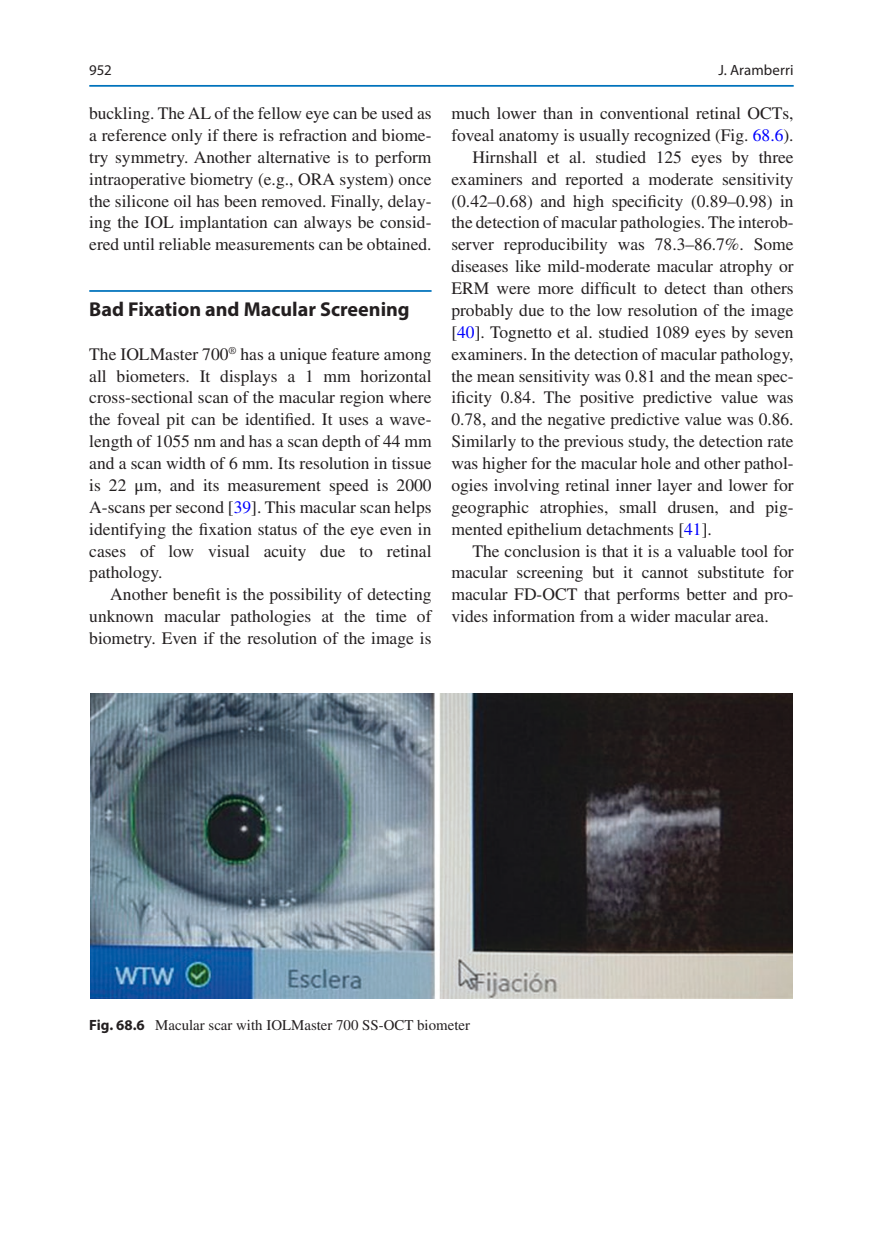
<style>
.page{position:relative;width:883px;height:1260px;background:#fff}
.page>*{position:absolute;margin:0;border:0;box-sizing:border-box;transform-origin:0 0}
.t1{font:700 20.12px "Myriad Pro";color:#231f20}
.t2{font:17.5px/21.9px "Times LT Std";color:#231f20;text-align:justify}
.t3{font:14.88px "Times LT Std";color:#231f20}
.t4{font:14.88px "Myriad Pro";letter-spacing:.005em;color:#231f20}
.s1{font-family:"STIX General"}
.s2{color:#00f}
.s3{font-family:"Myriad Pro";font-weight:700}
</style>
<div class="page">
<hr style="left:89px;top:290px;width:343px;height:2px;background:#0073bc">
<img style="left:91px;top:693px;width:701px;height:305px">
<hr style="left:89px;top:85px;width:705px;height:2px;background:#0073bc">
<p class="t4" style="left:89px;top:61px;width:24px">952</p>
<p class="t2" style="left:89px;top:102px;width:344px">buckling. The AL of the fellow eye can be used as a reference only if there is refraction and biome&shy;try symmetry. Another alternative is to perform intraoperative biometry (e.g., ORA system) once the silicone oil has been removed. Finally, delay&shy;ing the IOL implantation can always be consid&shy;ered until reliable measurements can be obtained.</p>
<p class="t1" style="left:89px;top:296px;width:322px">Bad Fixation and Macular Screening</p>
<p class="t2" style="left:89px;top:343px;width:344px">The IOLMaster 700<sup>®</sup> has a unique feature among all biometers. It displays a 1 mm horizontal cross-sectional scan of the macular region where the foveal pit can be identified. It uses a wave&shy;length of 1055 nm and has a scan depth of 44 mm and a scan width of 6 mm. Its resolution in tissue is 22 <span class="s1">μ</span>m, and its measurement speed is 2000<br>A-scans per second [<span class="s2">39</span>]. This macular scan helps identifying the fixation status of the eye even in cases of low visual acuity due to retinal pathology.</p>
<p class="t2" style="left:89px;top:583px;width:344px;text-indent:21px">Another benefit is the possibility of detecting unknown macular pathologies at the time of biometry. Even if the resolution of the image is</p>
<p class="t4" style="left:718px;top:61px;width:77px">J. Aramberri</p>
<p class="t2" style="left:451px;top:102px;width:344px">much lower than in conventional retinal OCTs,</p>
<p class="t2" style="left:451px;top:124px;width:344px">foveal anatomy is usually recognized (Fig. <span class="s2">68.6</span>).</p>
<p class="t2" style="left:472px;top:146px;width:323px">Hirnshall et al. studied 125 eyes by three</p>
<p class="t2" style="left:451px;top:168px;width:344px">examiners and reported a moderate sensitivity</p>
<p class="t2" style="left:451px;top:190px;width:344px">(0.42–0.68) and high specificity (0.89–0.98) in</p>
<p class="t2" style="left:451px;top:212px;width:344px">the detection of macular pathologies. The interob-</p>
<p class="t2" style="left:451px;top:233px;width:344px">server reproducibility was 78.3–86.7%. Some</p>
<p class="t2" style="left:451px;top:255px;width:344px">diseases like mild-moderate macular atrophy or</p>
<p class="t2" style="left:451px;top:277px;width:344px">ERM were more difficult to detect than others</p>
<p class="t2" style="left:451px;top:299px;width:344px">probably due to the low resolution of the image</p>
<p class="t2" style="left:451px;top:321px;width:344px">[<span class="s2">40</span>]. Tognetto et al. studied 1089 eyes by seven</p>
<p class="t2" style="left:451px;top:343px;width:344px">examiners. In the detection of macular pathology,</p>
<p class="t2" style="left:451px;top:365px;width:344px">the mean sensitivity was 0.81 and the mean spec-</p>
<p class="t2" style="left:451px;top:387px;width:344px">ificity 0.84. The positive predictive value was</p>
<p class="t2" style="left:451px;top:408px;width:344px">0.78, and the negative predictive value was 0.86.</p>
<p class="t2" style="left:451px;top:430px;width:344px">Similarly to the previous study, the detection rate</p>
<p class="t2" style="left:451px;top:452px;width:344px">was higher for the macular hole and other pathol-</p>
<p class="t2" style="left:451px;top:474px;width:344px">ogies involving retinal inner layer and lower for</p>
<p class="t2" style="left:451px;top:496px;width:344px">geographic atrophies, small drusen, and pig-</p>
<p class="t2" style="left:451px;top:518px;width:262px">mented epithelium detachments [<span class="s2">41</span>].</p>
<p class="t2" style="left:472px;top:540px;width:323px">The conclusion is that it is a valuable tool for</p>
<p class="t2" style="left:451px;top:562px;width:344px">macular screening but it cannot substitute for</p>
<p class="t2" style="left:451px;top:583px;width:344px">macular FD-OCT that performs better and pro-</p>
<p class="t2" style="left:451px;top:605px;width:319px">vides information from a wider macular area.</p>
<p class="t3" style="left:89px;top:1016px;width:382px"><span class="s3">Fig. 68.6</span> Macular scar with IOLMaster 700 SS-OCT biometer</p>
</div>
